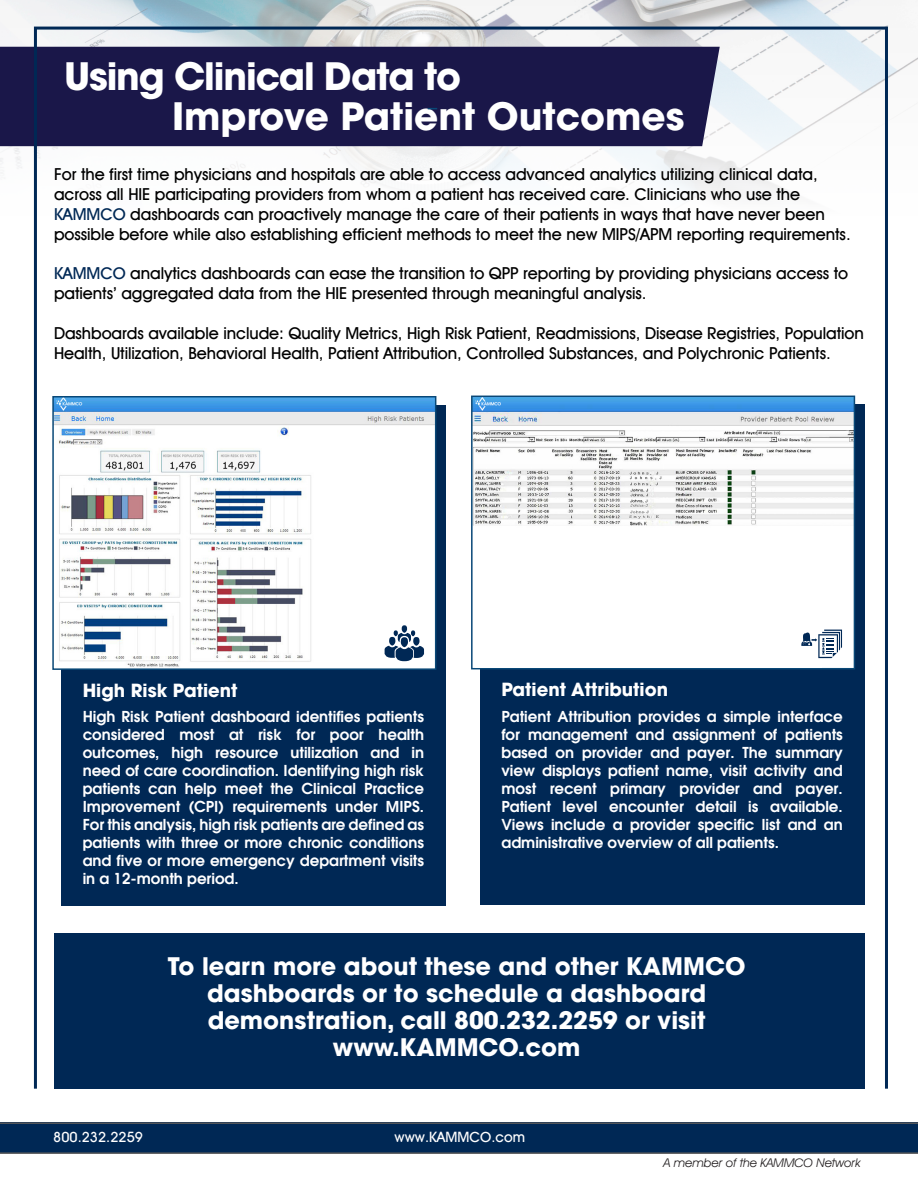
<style>
.page{position:relative;width:918px;height:1188px;background:#fff}
.page>*{position:absolute;margin:0;border:0;box-sizing:border-box;transform-origin:0 0}
.t1{font:700 37.5px "Avant Garde LT";color:#fff}
.t2{font:700 37.5px "Avant Garde LT";letter-spacing:-.02em;color:#fff}
.t3{font:700 24px/27px "Avant Garde LT";color:#fff;text-align:center}
.t4{font:700 18px "Avant Garde LT";color:#fff}
.t5{font:500 16.5px/19.8px "Avant Garde IT Cby BT";letter-spacing:-.005em;color:#000}
.t6{font:600 15px/18px "Avant Garde LT";color:#fff;text-align:justify}
.t7{font:500 14.25px "Avant Garde IT Cby BT";color:#fff}
.t8{font:italic 12px "Avant Garde IT Cby BT";color:#231f20}
.s1{color:#002855}
</style>
<div class="page">
<img style="left:0;top:0;width:918px;height:280px">
<div style="left:0;top:47px;width:720px;height:99px;background:#1a1749"></div>
<div style="left:480px;top:405px;width:384px;height:500px;background:#002855"></div>
<img style="left:474px;top:399px;width:378px;height:267px">
<div style="left:471px;top:396px;width:384px;height:273px;border:2px solid #094877"></div>
<div style="left:475px;top:654px;width:347px;height:14px;background:#fff"></div>
<div style="left:61px;top:405px;width:384px;height:500px;background:#002855"></div>
<img style="left:55px;top:399px;width:378px;height:268px">
<div style="left:52px;top:396px;width:384px;height:274px;border:2px solid #094877"></div>
<div style="left:0;top:1122px;width:918px;height:30px;background:#002855"></div>
<hr style="left:0;top:1122px;width:918px;height:2px;background:#57585a">
<hr style="left:0;top:1152px;width:918px;height:2px;background:#57585a">
<div style="left:55px;top:933px;width:810px;height:156px;background:#002855"></div>
<div style="left:402px;top:625px;width:5px;height:8px;background:#002855;border-radius:50%"></div>
<svg style="left:385px;top:630px;width:39px;height:31px"></svg>
<div style="left:389px;top:637px;width:6px;height:9px;background:#002855;border-radius:50%"></div>
<svg style="left:801px;top:630px;width:41px;height:28px"></svg>
<p class="t2" style="left:64px;top:52px;width:399px">Using Clinical Data to</p>
<p class="t1" style="left:172px;top:92px;width:514px">Improve Patient Outcomes</p>
<p class="t5" style="left:54px;top:165px;width:798px">For the first time physicians and hospitals are able to access advanced analytics utilizing clinical data, across all HIE participating providers from whom a patient has received care. Clinicians who use the <span class="s1">KAMMCO</span> dashboards can proactively manage the care of their patients in ways that have never been possible before while also establishing efficient methods to meet the new MIPS/APM reporting requirements.</p>
<p class="t5" style="left:54px;top:264px;width:796px"><span class="s1">KAMMCO</span> analytics dashboards can ease the transition to QPP reporting by providing physicians access to patients’ aggregated data from the HIE presented through meaningful analysis.</p>
<p class="t5" style="left:54px;top:323px;width:812px">Dashboards available include: Quality Metrics, High Risk Patient, Readmissions, Disease Registries, Population<br>Health, Utilization, Behavioral Health, Patient Attribution, Controlled Substances, and Polychronic Patients.</p>
<p class="t4" style="left:83px;top:679px;width:156px">High Risk Patient</p>
<p class="t6" style="left:83px;top:708px;width:343px">High Risk Patient dashboard identifies patients considered most at risk for poor health outcomes, high resource utilization and in need of care coordination. Identifying high risk patients can help meet the Clinical Practice Improvement (CPI) requirements under MIPS.<br>For this analysis, high risk patients are defined as patients with three or more chronic conditions and five or more emergency department visits in a 12-month period.</p>
<p class="t4" style="left:501px;top:678px;width:168px">Patient Attribution</p>
<p class="t6" style="left:501px;top:707px;width:343px">Patient Attribution provides a simple interface for management and assignment of patients based on provider and payer. The summary view displays patient name, visit activity and most recent primary provider and payer.<br>Patient level encounter detail is available.<br>Views include a provider specific list and an administrative overview of all patients.</p>
<p class="t3" style="left:168px;top:952px;width:579px">To learn more about these and other KAMMCO dashboards or to schedule a dashboard demonstration, call 800.232.2259 or visit www.KAMMCO.com</p>
<p class="t7" style="left:53px;top:1128px;width:91px">800.232.2259</p>
<p class="t7" style="left:395px;top:1128px;width:132px">www.KAMMCO.com</p>
<p class="t8" style="left:664px;top:1156px;width:199px">A member of the KAMMCO Network</p>
</div>
